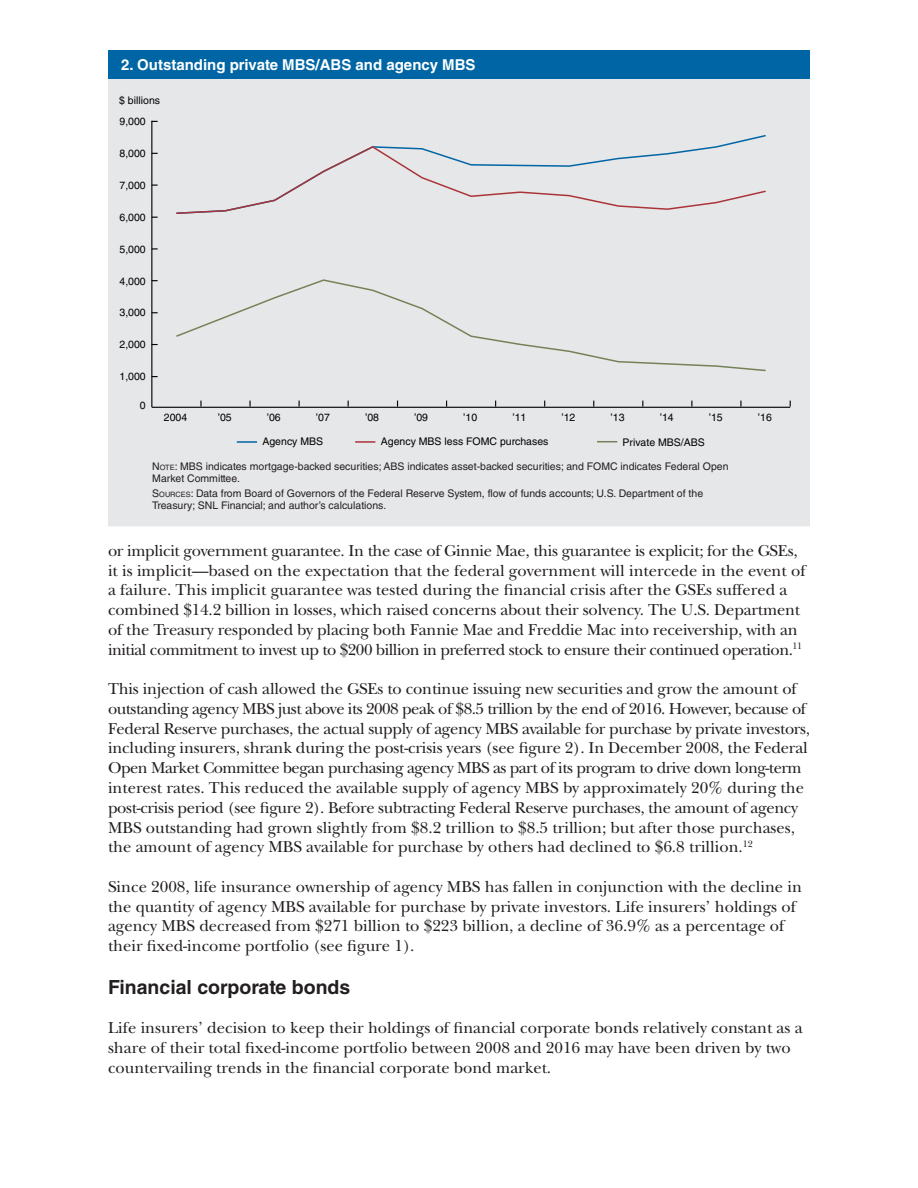
<style>
.page{position:relative;width:918px;height:1188px;background:#fff}
.page>*{position:absolute;margin:0;border:0;box-sizing:border-box;transform-origin:0 0}
.Subhead{font:700 19.5px "Helvetica LT Std";color:#231f20}
.CFL_body_text{font:16.5px/19.8px "New Baskerville Std";color:#231f20}
.figure_title{font:700 15px "Helvetica LT Std";color:#fff}
.notes_and_sources{font:10.5px/12px "Helvetica LT Std";color:#231f20}
.t1{font:10.5px "Helvetica LT Std";color:#000}
.s1{font-style:inherit}
.s2{font-size:7.35px}
</style>
<div class="page">
<div style="left:108px;top:55px;width:702px;height:471px;background:#e6e7e9"></div>
<div style="left:108px;top:50px;width:702px;height:29px;background:#0065a4"></div>
<hr style="left:151px;top:121px;width:1px;height:286px;background:#000">
<hr style="left:152px;top:407px;width:638px;height:1px;background:#000">
<svg style="left:200px;top:401px;width:2px;height:6px"></svg>
<svg style="left:249px;top:401px;width:2px;height:6px"></svg>
<svg style="left:740px;top:401px;width:2px;height:6px"></svg>
<svg style="left:176px;top:145px;width:590px;height:69px"></svg>
<svg style="left:176px;top:279px;width:590px;height:93px"></svg>
<hr style="left:237px;top:441px;width:20px;height:2px;background:#0065a4">
<hr style="left:355px;top:441px;width:20px;height:2px;background:#ab3439">
<svg style="left:597px;top:441px;width:20px;height:1px"></svg>
<p class="figure_title" style="left:121px;top:56px;width:356px">2. Outstanding private MBS/ABS and agency MBS</p>
<p class="t1" style="left:119px;top:94px;width:42px">$ billions</p>
<p class="t1" style="left:120px;top:115px;width:28px">9,000</p>
<p class="t1" style="left:120px;top:147px;width:28px">8,000</p>
<p class="t1" style="left:120px;top:179px;width:28px">7,000</p>
<p class="t1" style="left:120px;top:211px;width:28px">6,000</p>
<p class="t1" style="left:120px;top:243px;width:28px">5,000</p>
<p class="t1" style="left:120px;top:275px;width:28px">4,000</p>
<p class="t1" style="left:120px;top:307px;width:28px">3,000</p>
<p class="t1" style="left:120px;top:339px;width:28px">2,000</p>
<p class="t1" style="left:120px;top:370px;width:28px">1,000</p>
<p class="t1" style="left:140px;top:399px;width:7px">0</p>
<p class="t1" style="left:164px;top:411px;width:25px">2004</p>
<p class="t1" style="left:218px;top:411px;width:16px">’05</p>
<p class="t1" style="left:267px;top:411px;width:16px">’06</p>
<p class="t1" style="left:316px;top:411px;width:16px">’07</p>
<p class="t1" style="left:365px;top:411px;width:16px">’08</p>
<p class="t1" style="left:414px;top:411px;width:16px">’09</p>
<p class="t1" style="left:463px;top:411px;width:16px">’10</p>
<p class="t1" style="left:512px;top:411px;width:16px">’11</p>
<p class="t1" style="left:561px;top:411px;width:16px">’12</p>
<p class="t1" style="left:611px;top:411px;width:16px">’13</p>
<p class="t1" style="left:660px;top:411px;width:16px">’14</p>
<p class="t1" style="left:709px;top:411px;width:16px">’15</p>
<p class="t1" style="left:758px;top:411px;width:16px">’16</p>
<p class="t1" style="left:262px;top:435px;width:62px">Agency MBS</p>
<p class="t1" style="left:381px;top:435px;width:169px">Agency MBS less FOMC purchases</p>
<p class="t1" style="left:623px;top:437px;width:84px">Private MBS/ABS</p>
<p class="notes_and_sources" style="left:152px;top:460px;width:578px"><span class="s1">N</span><span class="s2">OTE</span><span class="s1">:</span> MBS indicates mortgage-backed securities; ABS indicates asset-backed securities; and FOMC indicates Federal Open<br>Market Committee.</p>
<p class="notes_and_sources" style="left:152px;top:487px;width:552px"><span class="s1">S</span><span class="s2">OURCES</span><span class="s1">:</span> Data from Board of Governors of the Federal Reserve System, flow of funds accounts; U.S. Department of the<br>Treasury; SNL Financial; and author’s calculations.</p>
<p class="CFL_body_text" style="left:108px;top:541px;width:699px">or implicit government guarantee. In the case of Ginnie Mae, this guarantee is explicit; for the GSEs, it is implicit—based on the expectation that the federal government will intercede in the event of a failure. This implicit guarantee was tested during the financial crisis after the GSEs suffered a combined $14.2 billion in losses, which raised concerns about their solvency. The U.S. Department of the Treasury responded by placing both Fannie Mae and Freddie Mac into receivership, with an initial commitment to invest up to $200 billion in preferred stock to ensure their continued operation.<sup>11</sup></p>
<p class="CFL_body_text" style="left:108px;top:679px;width:704px">This injection of cash allowed the GSEs to continue issuing new securities and grow the amount of outstanding agency MBS just above its 2008 peak of $8.5 trillion by the end of 2016. However, because of Federal Reserve purchases, the actual supply of agency MBS available for purchase by private investors, including insurers, shrank during the post-crisis years (see figure 2). In December 2008, the Federal Open Market Committee began purchasing agency MBS as part of its program to drive down long-term interest rates. This reduced the available supply of agency MBS by approximately 20% during the post-crisis period (see figure 2). Before subtracting Federal Reserve purchases, the amount of agency MBS outstanding had grown slightly from $8.2 trillion to $8.5 trillion; but after those purchases, the amount of agency MBS available for purchase by others had declined to $6.8 trillion.<sup>12</sup></p>
<p class="CFL_body_text" style="left:108px;top:877px;width:695px">Since 2008, life insurance ownership of agency MBS has fallen in conjunction with the decline in the quantity of agency MBS available for purchase by private investors. Life insurers’ holdings of agency MBS decreased from $271 billion to $223 billion, a decline of 36.9% as a percentage of their fixed-income portfolio (see figure 1).</p>
<p class="Subhead" style="left:108px;top:975px;width:244px">Financial corporate bonds</p>
<p class="CFL_body_text" style="left:108px;top:1018px;width:696px">Life insurers’ decision to keep their holdings of financial corporate bonds relatively constant as a share of their total fixed-income portfolio between 2008 and 2016 may have been driven by two countervailing trends in the financial corporate bond market.</p>
</div>
